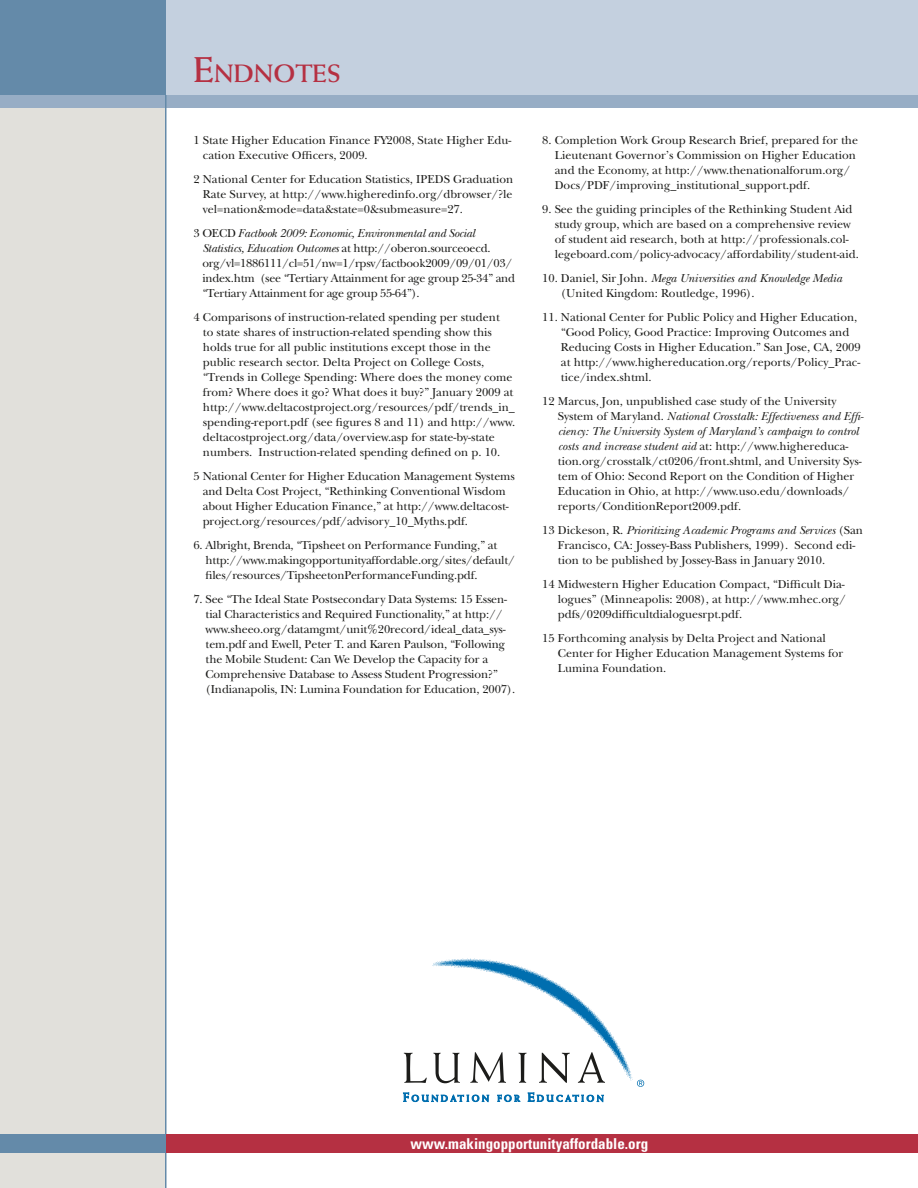
<style>
.page{position:relative;width:918px;height:1188px;background:#fff}
.page>*{position:absolute;margin:0;border:0;box-sizing:border-box;transform-origin:0 0}
.t1{font:700 25.2px "Weiss";color:#b53042}
.t2{font:700 condensed 15px "Univers";color:#fff}
.t3{font:12px/15px "New Baskerville";color:#1c1c1a}
.t4{font:12px/15px "New Baskerville";letter-spacing:-.02em;color:#1c1c1a}
.s1{font-size:36px}
.s2{font-style:italic}
</style>
<div class="page">
<div style="left:0;top:94px;width:918px;height:14px;background:#97adc5"></div>
<div style="left:0;top:108px;width:165px;height:1080px;background:#e1e0db"></div>
<div style="left:0;top:1134px;width:166px;height:19px;background:#648aa9"></div>
<hr style="left:165px;top:0;width:1px;height:1188px;background:#648aa9">
<div style="left:166px;top:0;width:752px;height:94px;background:#c4d0df"></div>
<div style="left:0;top:0;width:165px;height:94px;background:#648aa9"></div>
<img style="left:415px;top:958px;width:230px;height:145px">
<svg style="left:403px;top:1092px;width:86px;height:10px"></svg>
<svg style="left:497px;top:1095px;width:23px;height:7px"></svg>
<svg style="left:528px;top:1092px;width:76px;height:10px"></svg>
<svg style="left:404px;top:1053px;width:23px;height:30px"></svg>
<svg style="left:433px;top:1053px;width:27px;height:30px"></svg>
<svg style="left:470px;top:1052px;width:36px;height:31px"></svg>
<svg style="left:519px;top:1053px;width:8px;height:30px"></svg>
<svg style="left:539px;top:1053px;width:31px;height:30px"></svg>
<svg style="left:578px;top:1052px;width:27px;height:31px"></svg>
<svg style="left:637px;top:1080px;width:7px;height:7px"></svg>
<div style="left:166px;top:1135px;width:752px;height:18px;background:#b53042"></div>
<h1 class="t1" style="left:194px;top:59px;width:146px"><span class="s1">E</span>NDNOTES</h1>
<p class="t3" style="left:203px;top:133px;width:310px;text-indent:-9px">1 State Higher Education Finance FY2008, State Higher Edu&shy;cation Executive Officers, 2009.</p>
<p class="t3" style="left:203px;top:172px;width:312px;text-align:justify;text-indent:-9px">2 National Center for Education Statistics, IPEDS Graduation Rate Survey, at http://www.higheredinfo.org/dbrowser/?le vel=nation&amp;mode=data&amp;state=0&amp;submeasure=27.</p>
<p class="t4" style="left:202px;top:226px;width:314px;text-indent:-9px">3 OECD <span class="s2">Factbook 2009: Economic, Environmental and Social Statistics, Education Outcomes</span> at http://oberon.sourceoecd. org/vl=1886111/cl=51/nw=1/rpsv/factbook2009/09/01/03/ index.htm (see “Tertiary Attainment for age group 25-34” and “Tertiary Attainment for age group 55-64”).</p>
<p class="t3" style="left:203px;top:310px;width:314px;text-indent:-9px">4 Comparisons of instruction-related spending per student<br>to state shares of instruction-related spending show this holds true for all public institutions except those in the public research sector. Delta Project on College Costs, “Trends in College Spending: Where does the money come from? Where does it go? What does it buy?” January 2009 at http://www.deltacostproject.org/resources/pdf/trends_in_ spending-report.pdf (see figures 8 and 11) and http://www. deltacostproject.org/data/overview.asp for state-by-state numbers. Instruction-related spending defined on p. 10.</p>
<p class="t3" style="left:203px;top:469px;width:314px;text-indent:-9px">5 National Center for Higher Education Management Systems and Delta Cost Project, “Rethinking Conventional Wisdom about Higher Education Finance,” at http://www.deltacost&shy;project.org/resources/pdf/advisory_10_Myths.pdf.</p>
<p class="t3" style="left:205px;top:538px;width:311px;text-indent:-12px">6. Albright, Brenda, “Tipsheet on Performance Funding,” at http://www.makingopportunityaffordable.org/sites/default/ files/resources/TipsheetonPerformanceFunding.pdf.</p>
<p class="t3" style="left:206px;top:592px;width:311px;text-indent:-12px">7. See “The Ideal State Postsecondary Data Systems: 15 Essen&shy;tial Characteristics and Required Functionality,” at http:// www.sheeo.org/datamgmt/unit%20record/ideal_data_sys&shy;tem.pdf and Ewell, Peter T. and Karen Paulson, “Following the Mobile Student: Can We Develop the Capacity for a Comprehensive Database to Assess Student Progression?” (Indianapolis, IN: Lumina Foundation for Education, 2007).</p>
<p class="t3" style="left:555px;top:133px;width:305px;text-indent:-12px">8. Completion Work Group Research Brief, prepared for the Lieutenant Governor’s Commission on Higher Education and the Economy, at http://www.thenationalforum.org/ Docs/PDF/improving_institutional_support.pdf.</p>
<p class="t3" style="left:555px;top:202px;width:306px;text-indent:-12px">9. See the guiding principles of the Rethinking Student Aid study group, which are based on a comprehensive review of student aid research, both at http://professionals.col&shy;legeboard.com/policy-advocacy/affordability/student-aid.</p>
<p class="t3" style="left:561px;top:271px;width:283px;text-indent:-19px">10. Daniel, Sir John. <span class="s2">Mega Universities and Knowledge Media </span>(United Kingdom: Routledge, 1996).</p>
<p class="t3" style="left:561px;top:310px;width:301px;text-indent:-19px">11. National Center for Public Policy and Higher Education, “Good Policy, Good Practice: Improving Outcomes and Reducing Costs in Higher Education.” San Jose, CA, 2009 at http://www.highereducation.org/reports/Policy_Prac&shy;tice/index.shtml.</p>
<p class="t3" style="left:558px;top:394px;width:307px;text-indent:-16px">12 Marcus, Jon, unpublished case study of the University System of Maryland. <span class="s2">National Crosstalk: Effectiveness and Effi&shy;ciency: The University System of Maryland’s campaign to control costs and increase student aid</span> at: http://www.highereduca&shy;tion.org/crosstalk/ct0206/front.shtml, and University Sys&shy;tem of Ohio: Second Report on the Condition of Higher Education in Ohio, at http://www.uso.edu/downloads/ reports/ConditionReport2009.pdf.</p>
<p class="t3" style="left:558px;top:523px;width:307px;text-indent:-16px">13 Dickeson, R. <span class="s2">Prioritizing Academic Programs and Services</span> (San<br>Francisco, CA: Jossey-Bass Publishers, 1999). Second edi&shy;tion to be published by Jossey-Bass in January 2010.</p>
<p class="t3" style="left:558px;top:577px;width:290px;text-align:justify;text-indent:-16px">14 Midwestern Higher Education Compact, “Difficult Dia&shy;logues” (Minneapolis: 2008), at http://www.mhec.org/ pdfs/0209difficultdialoguesrpt.pdf.</p>
<p class="t3" style="left:558px;top:631px;width:287px;text-indent:-16px">15 Forthcoming analysis by Delta Project and National<br>Center for Higher Education Management Systems for<br>Lumina Foundation.</p>
<p class="t2" style="left:410px;top:1134px;width:239px">www.makingopportunityaffordable.org</p>
</div>
